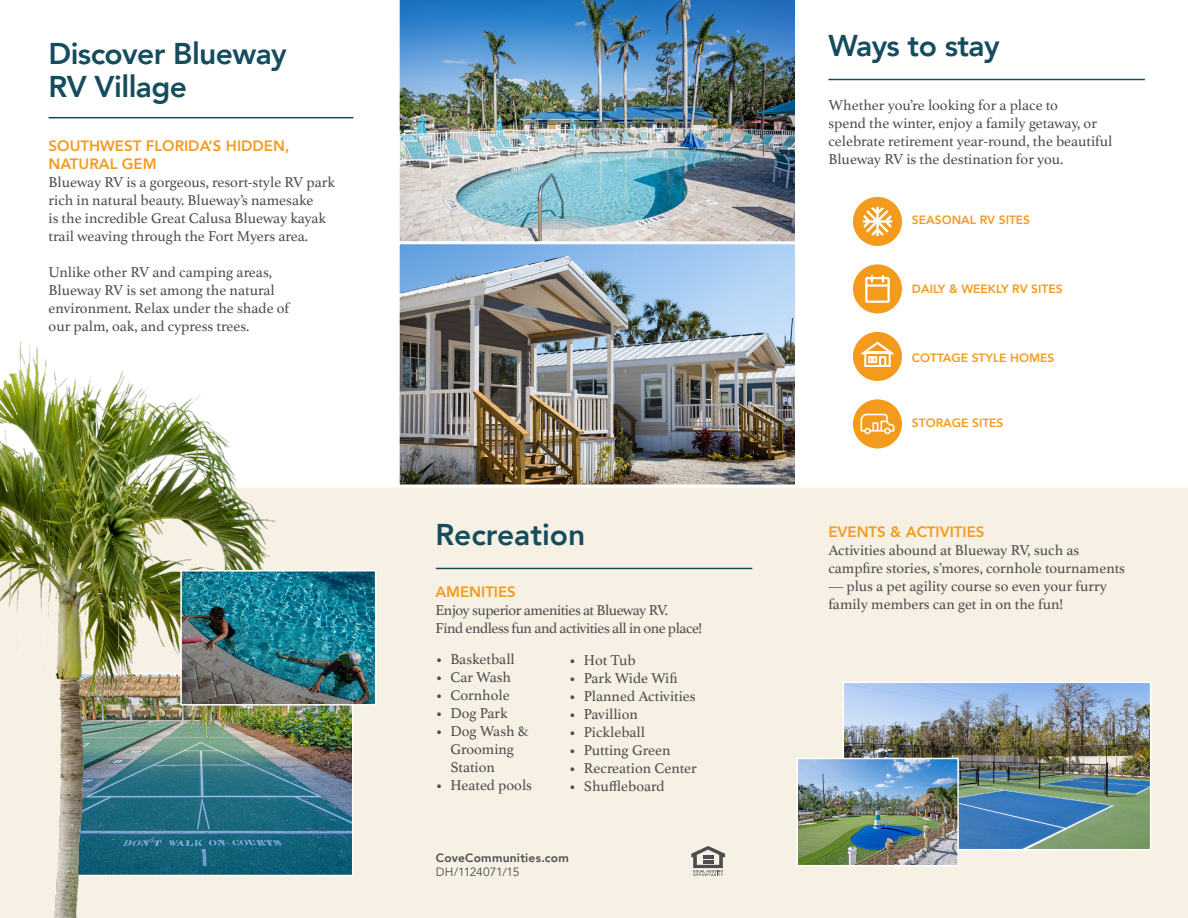
<style>
.page{position:relative;width:1188px;height:918px;background:#fff}
.page>*{position:absolute;margin:0;border:0;box-sizing:border-box;transform-origin:0 0}
.Body_Copy{font:800 30px/33px "Avenir";letter-spacing:-.02em;color:#154d5d}
.Body_Copy-2{font:800 30px "Avenir";color:#154d5d}
.Body_Copy-3{font:15px/18px "Athelas";color:#4d4c4f}
.Body_Copy-4{font:15px/18px "Athelas";letter-spacing:-.03em;color:#4d4c4f}
.t1{font:800 15px/18px "Avenir";color:#f49b1e}
.Body_Copy-5{font:800 12px "Avenir";color:#f49b1e}
.t2{font:800 12px "Avenir";letter-spacing:.02em;color:#4d4c4f}
.t3{font:12px "Avenir";letter-spacing:-.03em;color:#4d4c4f}
</style>
<div class="page">
<img style="left:399px;top:244px;width:396px;height:241px">
<img style="left:399px;top:0;width:396px;height:242px">
<div style="left:294px;top:487px;width:894px;height:431px;background:#f6f1e4"></div>
<hr style="left:49px;top:117px;width:304px;height:1px;background:#154d5d">
<hr style="left:436px;top:568px;width:316px;height:1px;background:#154d5d">
<hr style="left:828px;top:79px;width:317px;height:1px;background:#154d5d">
<img style="left:294px;top:706px;width:56px;height:167px">
<img style="left:0;top:341px;width:294px;height:577px">
<img style="left:183px;top:573px;width:190px;height:130px">
<div style="left:180px;top:570px;width:196px;height:136px;border:2px solid #fff"></div>
<div style="left:853px;top:197px;width:49px;height:49px;background:#f49b1e;border-radius:50%"></div>
<svg style="left:863px;top:207px;width:29px;height:29px"></svg>
<div style="left:853px;top:264px;width:49px;height:49px;background:#f49b1e;border-radius:50%"></div>
<svg style="left:865px;top:275px;width:25px;height:28px"></svg>
<div style="left:853px;top:399px;width:49px;height:49px;background:#f49b1e;border-radius:50%"></div>
<svg style="left:861px;top:414px;width:34px;height:20px"></svg>
<img style="left:846px;top:685px;width:302px;height:162px">
<div style="left:843px;top:682px;width:308px;height:168px;border:2px solid #fff"></div>
<img style="left:799px;top:761px;width:157px;height:102px">
<div style="left:796px;top:758px;width:163px;height:108px;border:2px solid #fff"></div>
<div style="left:853px;top:332px;width:49px;height:49px;background:#f49b1e;border-radius:50%"></div>
<svg style="left:861px;top:342px;width:33px;height:25px"></svg>
<svg style="left:691px;top:846px;width:34px;height:30px"></svg>
<h2 class="Body_Copy" style="left:49px;top:37px;width:240px">Discover Blueway<br>RV Village</h2>
<h3 class="t1" style="left:49px;top:136px;width:242px">SOUTHWEST FLORIDA’S HIDDEN,<br>NATURAL GEM</h3>
<p class="Body_Copy-3" style="left:49px;top:172px;width:288px">Blueway RV is a gorgeous, resort-style RV park rich in natural beauty. Blueway’s namesake<br>is the incredible Great Calusa Blueway kayak trail weaving through the Fort Myers area.</p>
<p class="Body_Copy-3" style="left:49px;top:262px;width:242px">Unlike other RV and camping areas, Blueway RV is set among the natural environment. Relax under the shade of our palm, oak, and cypress trees.</p>
<h2 class="Body_Copy-2" style="left:435px;top:511px;width:152px">Recreation</h2>
<h3 class="t1" style="left:435px;top:583px;width:82px">AMENITIES</h3>
<h3 class="Body_Copy-4" style="left:435px;top:601px;width:268px">Enjoy superior amenities at Blueway RV.<br>Find endless fun and activities all in one place!</h3>
<p class="Body_Copy-3" style="left:435px;top:650px;width:81px">• Basketball</p>
<p class="Body_Copy-3" style="left:435px;top:668px;width:77px">• Car Wash</p>
<p class="Body_Copy-3" style="left:435px;top:686px;width:76px">• Cornhole</p>
<p class="Body_Copy-3" style="left:435px;top:704px;width:74px">• Dog Park</p>
<p class="Body_Copy-3" style="left:450px;top:722px;width:80px;text-indent:-15px">• Dog Wash &amp;<br>Grooming<br>Station</p>
<p class="Body_Copy-3" style="left:435px;top:776px;width:98px">• Heated pools</p>
<p class="Body_Copy-3" style="left:569px;top:651px;width:68px">• Hot Tub</p>
<p class="Body_Copy-3" style="left:569px;top:669px;width:110px">• Park Wide Wifi</p>
<p class="Body_Copy-3" style="left:569px;top:687px;width:128px">• Planned Activities</p>
<p class="Body_Copy-3" style="left:569px;top:705px;width:71px">• Pavillion</p>
<p class="Body_Copy-3" style="left:569px;top:723px;width:78px">• Pickleball</p>
<p class="Body_Copy-3" style="left:569px;top:741px;width:103px">• Putting Green</p>
<p class="Body_Copy-3" style="left:569px;top:759px;width:129px">• Recreation Center</p>
<p class="Body_Copy-3" style="left:569px;top:777px;width:97px">• Shuffleboard</p>
<h3 class="t2" style="left:436px;top:848px;width:135px">CoveCommunities.com</h3>
<h3 class="t3" style="left:436px;top:865px;width:85px">DH/1124071/15</h3>
<p class="Body_Copy" style="left:828px;top:29px;width:173px">Ways to stay</p>
<p class="Body_Copy-3" style="left:828px;top:96px;width:286px">Whether you’re looking for a place to<br>spend the winter, enjoy a family getaway, or celebrate retirement year-round, the beautiful Blueway RV is the destination for you.</p>
<p class="Body_Copy-5" style="left:912px;top:211px;width:120px">SEASONAL RV SITES</p>
<p class="Body_Copy-5" style="left:912px;top:280px;width:152px">DAILY &amp; WEEKLY RV SITES</p>
<p class="Body_Copy-5" style="left:912px;top:348px;width:144px">COTTAGE STYLE HOMES</p>
<p class="Body_Copy-5" style="left:912px;top:413px;width:93px">STORAGE SITES</p>
<h3 class="t1" style="left:828px;top:523px;width:158px">EVENTS &amp; ACTIVITIES</h3>
<h3 class="Body_Copy-3" style="left:828px;top:541px;width:298px">Activities abound at Blueway RV, such as campfire stories, s’mores, cornhole tournaments</h3>
<h3 class="Body_Copy-3" style="left:828px;top:577px;width:280px">— plus a pet agility course so even your furry family members can get in on the fun!</h3>
</div>
